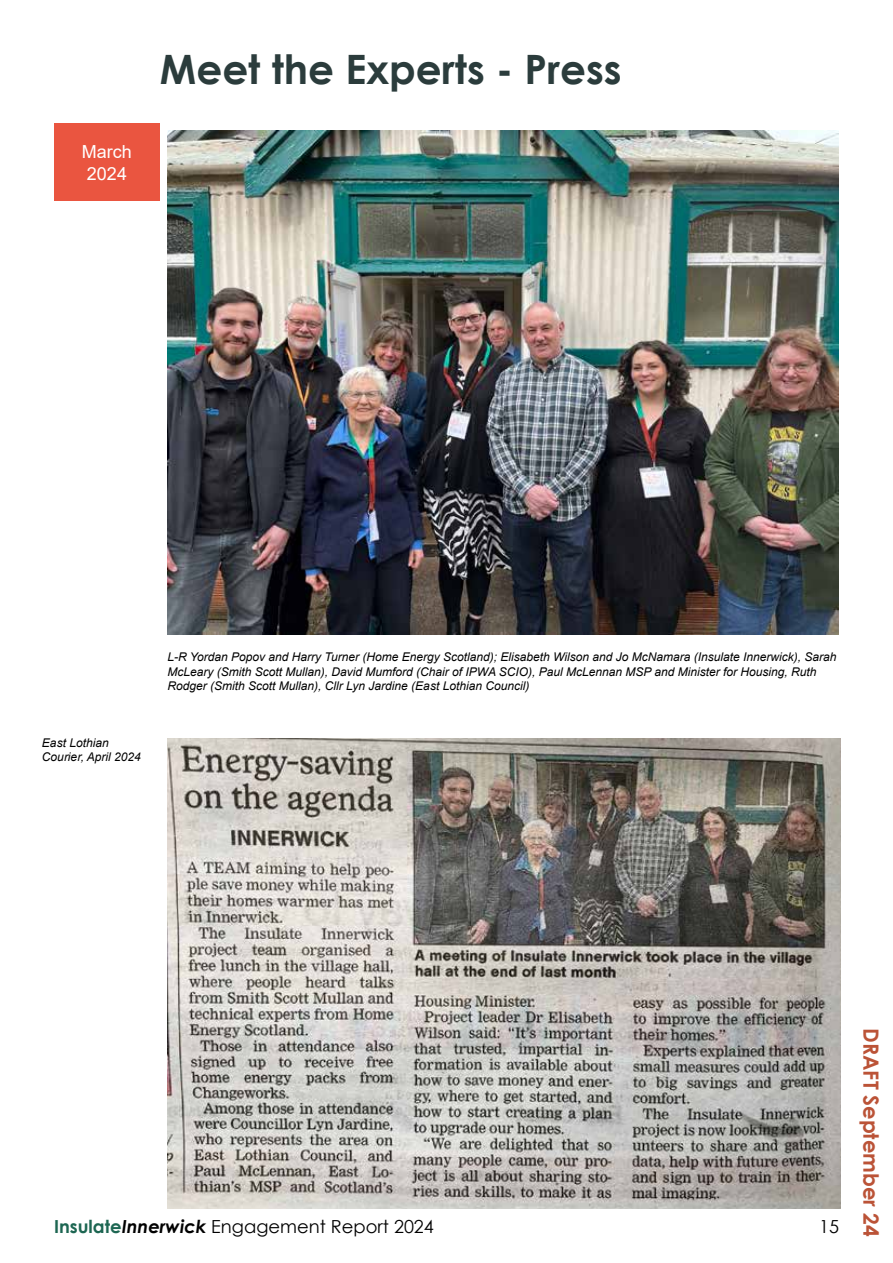
<style>
.page{position:relative;width:893px;height:1263px;background:#fff}
.page>*{position:absolute;margin:0;border:0;box-sizing:border-box;transform-origin:0 0}
.t1{font:700 40.5px "Century Gothic";color:#2b3c3c}
.t2{font:700 21px "Century Gothic";color:#bb5337}
.t3{font:18px "Century Gothic";color:#000}
.t4{font:18px/21.6px "Arial";color:#fff}
.t5{font:italic 12px/14.4px "Arial";color:#000}
.s1{font-weight:700;color:#1d6652}
.s2{font-weight:700;font-style:italic}
</style>
<div class="page">
<div style="left:54px;top:124px;width:106px;height:77px;background:#ea5540"></div>
<img style="left:167px;top:738px;width:674px;height:471px">
<img style="left:167px;top:131px;width:672px;height:503px">
<h3 class="t4" style="left:82px;top:141px;width:52px">March<br>2024</h3>
<h1 class="t1" style="left:160px;top:39px;width:463px">Meet the Experts - Press</h1>
<p class="t5" style="left:42px;top:736px;width:100px">East Lothian<br>Courier, April 2024</p>
<p class="t5" style="left:167px;top:650px;width:671px">L-R Yordan Popov and Harry Turner (Home Energy Scotland); Elisabeth Wilson and Jo McNamara (Insulate Innerwick), Sarah<br>McLeary (Smith Scott Mullan), David Mumford (Chair of IPWA SCIO), Paul McLennan MSP and Minister for Housing, Ruth<br>Rodger (Smith Scott Mullan), Cllr Lyn Jardine (East Lothian Council)</p>
<h3 class="t3" style="left:54px;top:1214px;width:381px"><span class="s1">Insulate</span><span class="s2">Innerwick</span> Engagement Report 2024</h3>
<h3 class="t3" style="left:819px;top:1214px;width:21px">15</h3>
<h2 class="t2" style="left:887px;top:1028px;width:210px;rotate:90deg">DRAFT September 24</h2>
</div>
